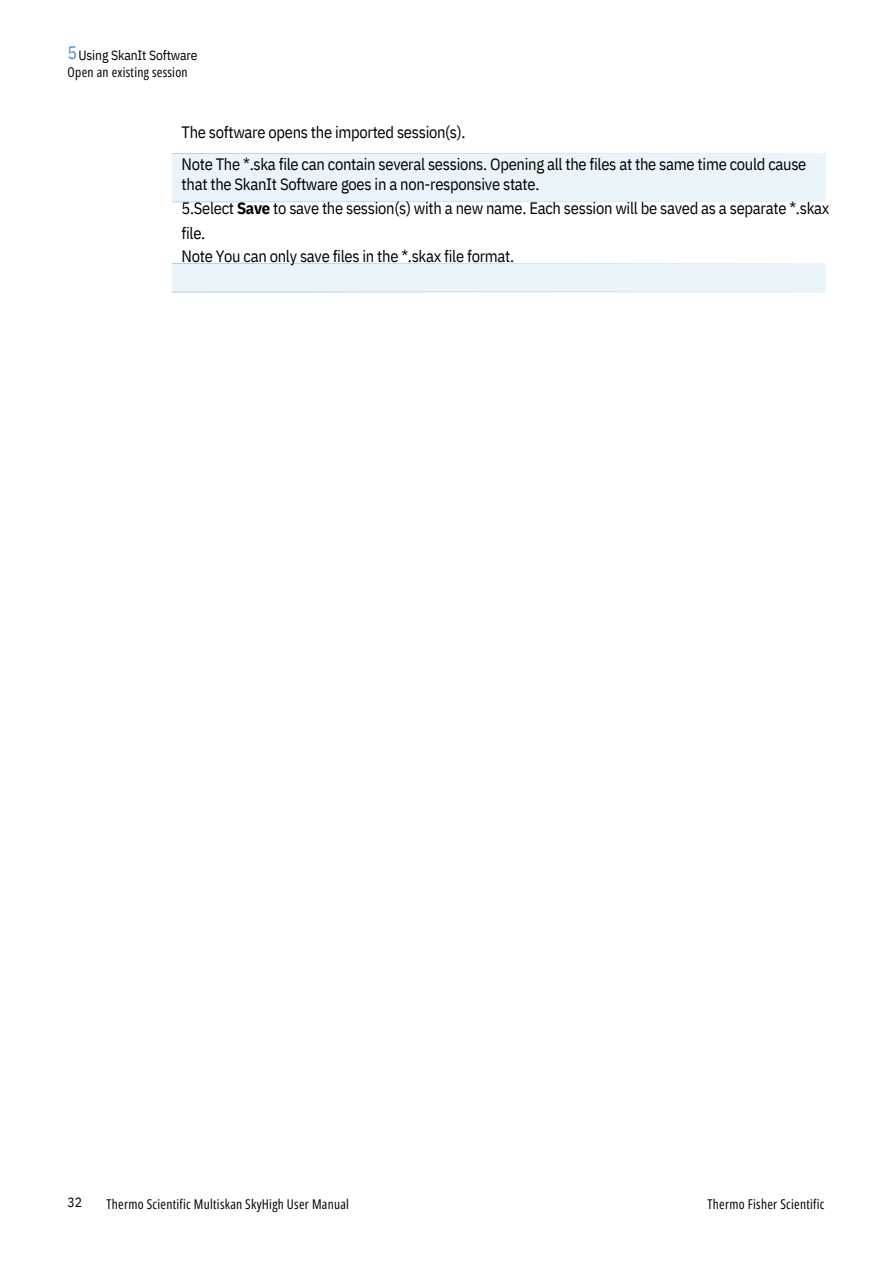
<style>
.page{position:relative;width:894px;height:1264px;background:#fff}
.page>*{position:absolute;margin:0;border:0;box-sizing:border-box;transform-origin:0 0}
.t1{font:16.5px/24px "IBM Plex Sans Cond";letter-spacing:-.02em;color:#000}
.t2{font:13.5px "Open Sans Condensed";letter-spacing:.02em;color:#000}
.t3{font:13.5px "IBM Plex Sans Cond";letter-spacing:-.01em;color:#000}
.s1{font-size:18px;color:#4c91cd}
.s2{font-weight:700}
</style>
<div class="page">
<div style="left:172px;top:153px;width:652px;height:49px;background:#ebf4f9"></div>
<hr style="left:172px;top:153px;width:652px;height:1px;background:#4c91cd">
<hr style="left:172px;top:202px;width:652px;height:1px;background:#4c91cd">
<div style="left:172px;top:263px;width:652px;height:29px;background:#ebf4f9"></div>
<hr style="left:172px;top:263px;width:652px;height:1px;background:#4c91cd">
<hr style="left:172px;top:292px;width:652px;height:1px;background:#4c91cd">
<p class="t3" style="left:68px;top:46px;width:131px"><span class="s1">5</span>Using SkanIt Software</p>
<p class="t2" style="left:68px;top:63px;width:121px">Open an existing session</p>
<p class="t1" style="left:181px;top:116px;width:626px;line-height:31.5px">The software opens the imported session(s).<br>Note The *.ska file can contain several sessions. Opening all the files at the same time could cause</p>
<p class="t1" style="left:181px;top:172px;width:649px">that the SkanIt Software goes in a non-responsive state.<br>5.Select <span class="s2">Save</span> to save the session(s) with a new name. Each session will be saved as a separate *.skax file.<br>Note You can only save files in the *.skax file format.</p>
<p class="t3" style="left:68px;top:1193px;width:16px">32</p>
<p class="t2" style="left:106px;top:1194px;width:244px">Thermo Scientific Multiskan SkyHigh User Manual</p>
<p class="t2" style="left:707px;top:1194px;width:118px">Thermo Fisher Scientific</p>
</div>
